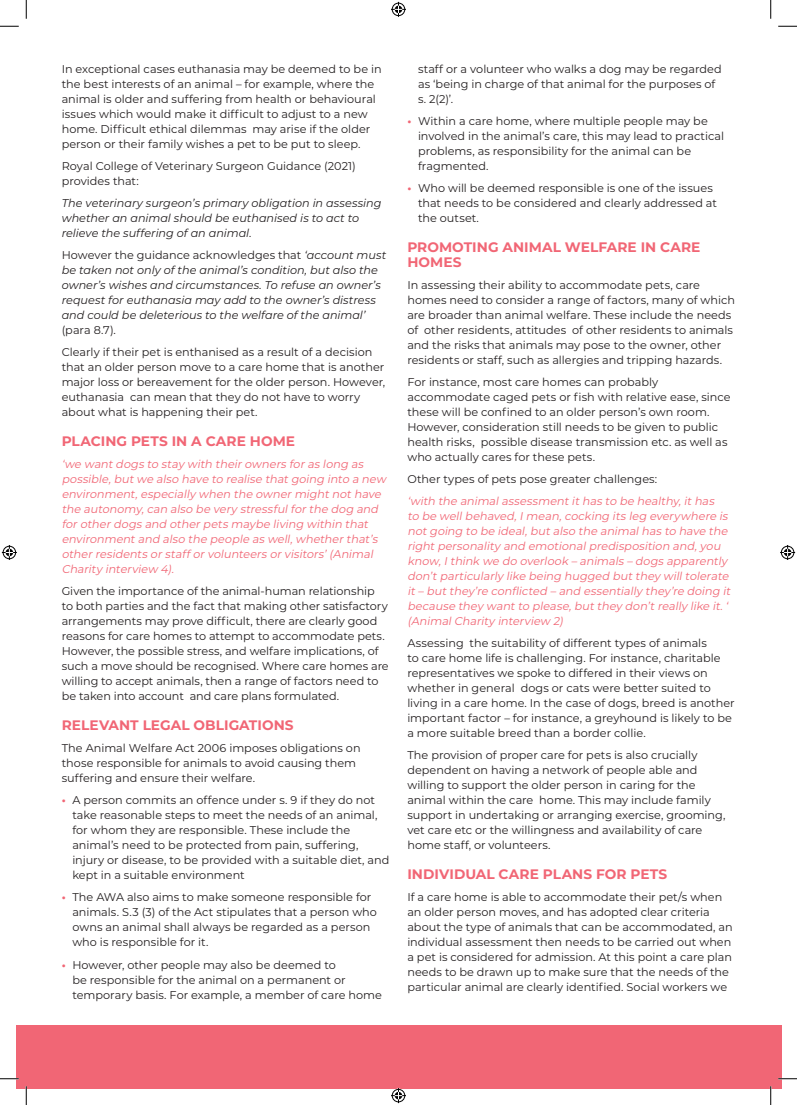
<style>
.page{position:relative;width:797px;height:1105px;background:#fff}
.page>*{position:absolute;margin:0;border:0;box-sizing:border-box;transform-origin:0 0}
.t1{font:700 13.75px/15px "Montserrat";letter-spacing:.005em;color:#f16675}
.t2{font:11.25px/15px "Montserrat";color:#231f20}
.t3{font:italic 11.25px/15px "Montserrat";color:#f16675}
.t4{font:italic 11.25px/15px "Montserrat";color:#231f20}
.s1{font-style:normal}
.s2{font-weight:700;color:#f16675}
</style>
<div class="page">
<div style="left:16px;top:1025px;width:765px;height:64px;background:#f16675"></div>
<svg style="left:0;top:25px;width:19px;height:2px"></svg>
<svg style="left:778px;top:25px;width:19px;height:2px"></svg>
<svg style="left:0;top:1078px;width:19px;height:1px"></svg>
<svg style="left:778px;top:1078px;width:19px;height:1px"></svg>
<svg style="left:25px;top:0;width:2px;height:19px"></svg>
<svg style="left:25px;top:1086px;width:2px;height:19px"></svg>
<svg style="left:770px;top:0;width:1px;height:19px"></svg>
<svg style="left:770px;top:1086px;width:1px;height:19px"></svg>
<svg style="left:391px;top:2px;width:15px;height:15px"></svg>
<svg style="left:391px;top:1088px;width:15px;height:15px"></svg>
<svg style="left:2px;top:545px;width:15px;height:15px"></svg>
<svg style="left:780px;top:545px;width:15px;height:15px"></svg>
<p class="t2" style="left:62px;top:61px;width:321px">In exceptional cases euthanasia may be deemed to be in the best interests of an animal – for example, where the animal is older and suffering from health or behavioural issues which would make it difficult to adjust to a new home. Difficult ethical dilemmas may arise if the older person or their family wishes a pet to be put to sleep.</p>
<p class="t2" style="left:62px;top:158px;width:296px">Royal College of Veterinary Surgeon Guidance (2021) provides that:</p>
<p class="t4" style="left:62px;top:195px;width:321px">The veterinary surgeon’s primary obligation in assessing whether an animal should be euthanised is to act to relieve the suffering of an animal.</p>
<p class="t4" style="left:62px;top:247px;width:326px"><span class="s1">However the guidance acknowledges that</span> ‘account must be taken not only of the animal’s condition, but also the owner’s wishes and circumstances. To refuse an owner’s request for euthanasia may add to the owner’s distress and could be deleterious to the welfare of the animal’</p>
<p class="t2" style="left:62px;top:318px;width:312px;line-height:22.1px">(para 8.7).<br>Clearly if their pet is enthanised as a result of a decision</p>
<p class="t2" style="left:62px;top:359px;width:325px">that an older person move to a care home that is another major loss or bereavement for the older person. However, euthanasia can mean that they do not have to worry about what is happening their pet.</p>
<p class="t1" style="left:62px;top:433px;width:235px">PLACING PETS IN A CARE HOME</p>
<p class="t3" style="left:62px;top:456px;width:328px">‘we wantdogs to stay with theirowners foras long as possible,butwe also have to realise thatgoing into a new environment,especially when the ownermightnothave the autonomy,can also be very stressfulforthe dog and forotherdogs and otherpets maybe living within that environmentand also the people as well,whetherthat’s otherresidents orstafforvolunteers orvisitors’(Animal Charity interview 4).</p>
<p class="t2" style="left:62px;top:583px;width:328px">Given the importance of the animal-human relationship to both parties and the fact that making other satisfactory arrangements may prove difficult, there are clearly good reasons for care homes to attempt to accommodate pets.<br>However, the possible stress, and welfare implications, of such a move should be recognised. Where care homes are willing to accept animals, then a range of factors need to be taken into account and care plans formulated.</p>
<p class="t1" style="left:62px;top:717px;width:233px">RELEVANT LEGAL OBLIGATIONS</p>
<p class="t2" style="left:62px;top:740px;width:300px">The Animal Welfare Act 2006 imposes obligations on those responsible for animals to avoid causing them suffering and ensure their welfare.</p>
<p class="t2" style="left:72px;top:792px;width:318px;text-indent:-11px"><span class="s2">•</span> A person commits an offence under s. 9 if they do not take reasonable steps to meet the needs of an animal, for whom they are responsible. These include the animal’s need to be protected from pain, suffering, injury or disease, to be provided with a suitable diet, and kept in a suitable environment</p>
<p class="t2" style="left:72px;top:889px;width:306px;text-indent:-11px"><span class="s2">•</span> The AWA also aims to make someone responsible for animals. S.3 (3) of the Act stipulates that a person who owns an animal shall always be regarded as a person who is responsible for it.</p>
<p class="t2" style="left:72px;top:957px;width:311px;text-indent:-11px"><span class="s2">•</span> However, other people may also be deemed to<br>be responsible for the animal on a permanent or temporary basis. For example, a member of care home</p>
<p class="t2" style="left:418px;top:61px;width:305px">staff or a volunteer who walks a dog may be regarded as ‘being in charge of that animal for the purposes of s. 2(2)’.</p>
<p class="t2" style="left:418px;top:113px;width:308px;text-indent:-11px"><span class="s2">•</span> Within a care home, where multiple people may be involved in the animal’s care, this may lead to practical problems, as responsibility for the animal can be fragmented.</p>
<p class="t2" style="left:418px;top:180px;width:300px;text-indent:-11px"><span class="s2">•</span> Who will be deemed responsible is one of the issues that needs to be considered and clearly addressed at the outset.</p>
<p class="t1" style="left:407px;top:239px;width:295px">PROMOTING ANIMAL WELFARE IN CARE<br>HOMES</p>
<p class="t2" style="left:407px;top:277px;width:329px">In assessing their ability to accommodate pets, care homes need to consider a range of factors, many of which are broader than animal welfare. These include the needs of other residents, attitudes of other residents to animals and the risks that animals may pose to the owner, other residents or staff, such as allergies and tripping hazards.</p>
<p class="t2" style="left:407px;top:374px;width:325px">For instance, most care homes can probably accommodate caged pets or fish with relative ease, since these will be confined to an older person’s own room.<br>However, consideration still needs to be given to public health risks, possible disease transmission etc. as well as who actually cares for these pets.</p>
<p class="t2" style="left:407px;top:471px;width:251px">Other types of pets pose greater challenges:</p>
<p class="t3" style="left:407px;top:493px;width:327px">‘with the animalassessmentithas to be healthy,ithas to be wellbehaved,Imean,cocking its leg everywhere is notgoing to be ideal,butalso the animalhas to have the rightpersonality and emotionalpredisposition and,you know,Ithink we do overlook – animals – dogs apparently don’tparticularly like being hugged butthey willtolerate it– butthey ’re conflicted – and essentially they ’re doing it because they wantto please,butthey don’treally like it.‘ (AnimalCharity interview 2)</p>
<p class="t2" style="left:407px;top:635px;width:329px">Assessing the suitability of different types of animals<br>to care home life is challenging. For instance, charitable representatives we spoke to differed in their views on whether in general dogs or cats were better suited to living in a care home. In the case of dogs, breed is another important factor – for instance, a greyhound is likely to be a more suitable breed than a border collie.</p>
<p class="t2" style="left:407px;top:747px;width:319px">The provision of proper care for pets is also crucially dependent on having a network of people able and willing to support the older person in caring for the animal within the care home. This may include family support in undertaking or arranging exercise, grooming, vet care etc or the willingness and availability of care home staff, or volunteers.</p>
<p class="t1" style="left:407px;top:866px;width:261px">INDIVIDUAL CARE PLANS FOR PETS</p>
<p class="t2" style="left:407px;top:889px;width:327px">If a care home is able to accommodate their pet/s when an older person moves, and has adopted clear criteria about the type of animals that can be accommodated, an individual assessment then needs to be carried out when a pet is considered for admission. At this point a care plan needs to be drawn up to make sure that the needs of the particular animal are clearly identified. Social workers we</p>
</div>
